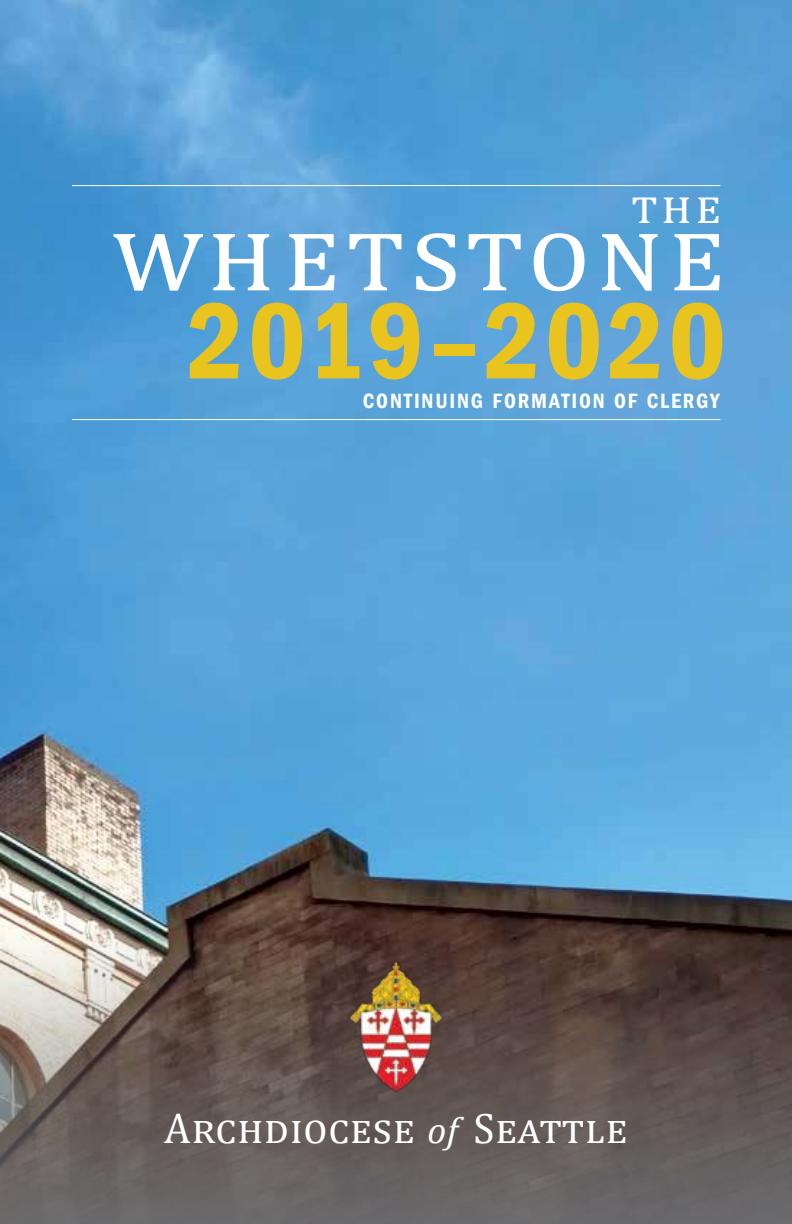
<style>
.page{position:relative;width:792px;height:1224px;background:#fff}
.page>*{position:absolute;margin:0;border:0;box-sizing:border-box;transform-origin:0 0}
.t1{font:600 condensed 112px "Franklin Gothic";letter-spacing:.04em;color:#e9c31e}
.t2{font:110px "Cambria";letter-spacing:.06em;color:#fff}
.t3{font:49.4px "Cambria";color:#fff}
.t4{font:42.6px "Cambria";letter-spacing:.02em;color:#fff}
.t5{font:600 condensed 21.2px "Franklin Gothic";letter-spacing:.085em;color:#fff}
.s1{font-style:italic;font-size:37.2px}
</style>
<div class="page">
<img style="left:0;top:0;width:792px;height:930px">
<svg style="left:0;top:930px;width:792px;height:294px;background:#675b57"></svg>
<img style="left:349px;top:960px;width:100px;height:134px">
<hr style="left:72px;top:419px;width:648px;height:1px;background:#fff">
<hr style="left:72px;top:185px;width:648px;height:1px;background:#fff">
<h3 class="t3" style="left:632px;top:177px;width:91px">the</h3>
<h2 class="t2" style="left:112px;top:188px;width:615px">whetstone</h2>
<h1 class="t1" style="left:187px;top:266px;width:541px">2019–2020</h1>
<p class="t5" style="left:363px;top:387px;width:358px">CONTINUING FORMATION OF CLERGY</p>
<h3 class="t4" style="left:164px;top:1104px;width:465px">Archdiocese <span class="s1">of</span> Seattle</h3>
</div>
